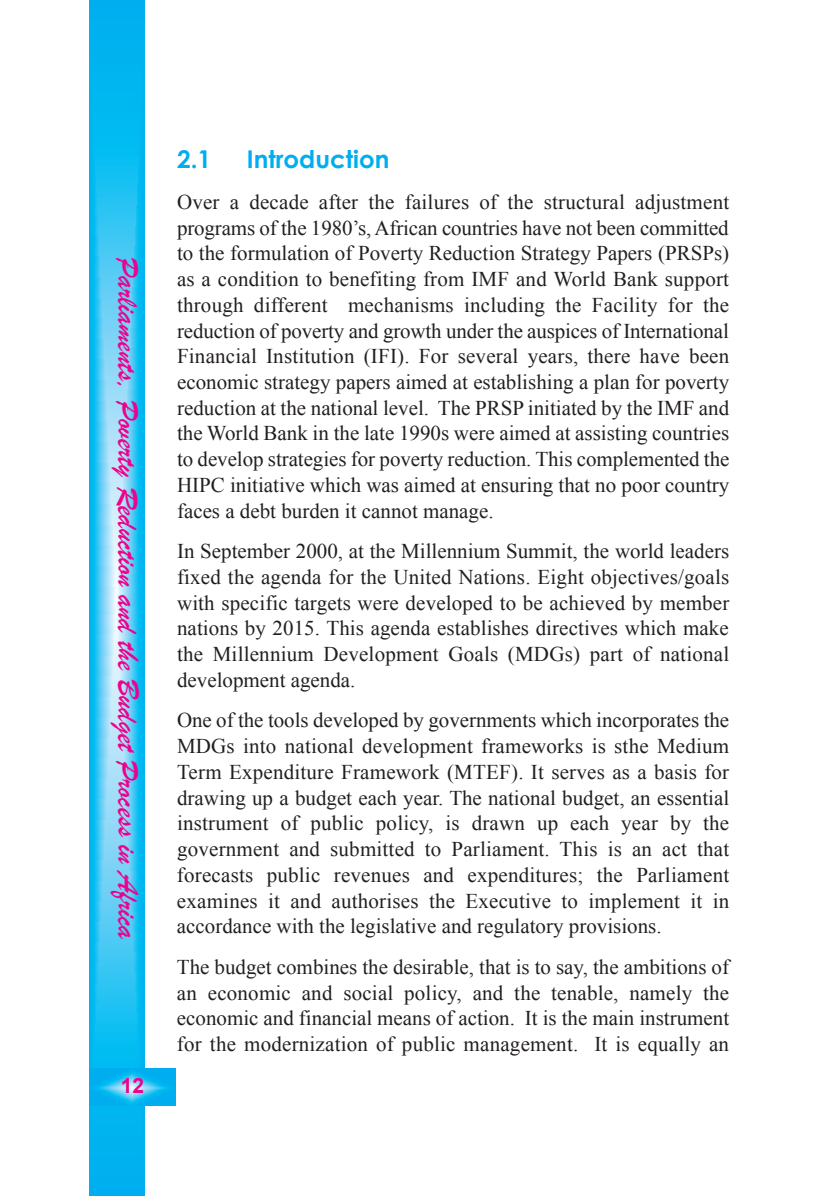
<style>
.page{position:relative;width:819px;height:1197px;background:#fff}
.page>*{position:absolute;margin:0;border:0;box-sizing:border-box;transform-origin:0 0}
.t1{font:31.5px "Brush Script";letter-spacing:-.01em;color:#ed028c}
.t2{font:700 24.5px "Century Gothic";color:#00aeef}
.t3{font:21px/25.7px "Times New Roman";color:#231f20;text-align:justify}
.t4{font:700 21px "Arial";color:#ed028c}
</style>
<div class="page">
<svg style="left:89px;top:0;width:55px;height:1196px;background:#3bc5f3"></svg>
<svg style="left:89px;top:1069px;width:86px;height:37px;background:#1ebaf1"></svg>
<h1 class="t1" style="left:146px;top:257px;width:684px;rotate:90deg">Parliaments, Poverty Reduction and the Budget Process in Africa</h1>
<p class="t4" style="left:121px;top:1074px;width:25px">12</p>
<p class="t2" style="left:177px;top:144px;width:36px">2.1</p>
<p class="t2" style="left:247px;top:144px;width:144px">Introduction</p>
<p class="t3" style="left:177px;top:189px;width:554px">Over a decade after the failures of the structural adjustment programs of the 1980’s, African countries have not been committed to the formulation of Poverty Reduction Strategy Papers (PRSPs) as a condition to benefiting from IMF and World Bank support through different mechanisms including the Facility for the reduction of poverty and growth under the auspices of International Financial Institution (IFI). For several years, there have been economic strategy papers aimed at establishing a plan for poverty reduction at the national level. The PRSP initiated by the IMF and the World Bank in the late 1990s were aimed at assisting countries to develop strategies for poverty reduction. This complemented the HIPC initiative which was aimed at ensuring that no poor country faces a debt burden it cannot manage.</p>
<p class="t3" style="left:177px;top:538px;width:554px">In September 2000, at the Millennium Summit, the world leaders fixed the agenda for the United Nations. Eight objectives/goals with specific targets were developed to be achieved by member nations by 2015. This agenda establishes directives which make the Millennium Development Goals (MDGs) part of national development agenda.</p>
<p class="t3" style="left:177px;top:708px;width:554px">One of the tools developed by governments which incorporates the MDGs into national development frameworks is sthe Medium Term Expenditure Framework (MTEF). It serves as a basis for drawing up a budget each year. The national budget, an essential instrument of public policy, is drawn up each year by the government and submitted to Parliament. This is an act that forecasts public revenues and expenditures; the Parliament examines it and authorises the Executive to implement it in accordance with the legislative and regulatory provisions.</p>
<p class="t3" style="left:177px;top:954px;width:554px">The budget combines the desirable, that is to say, the ambitions of an economic and social policy, and the tenable, namely the economic and financial means of action. It is the main instrument for the modernization of public management. It is equally an</p>
</div>
